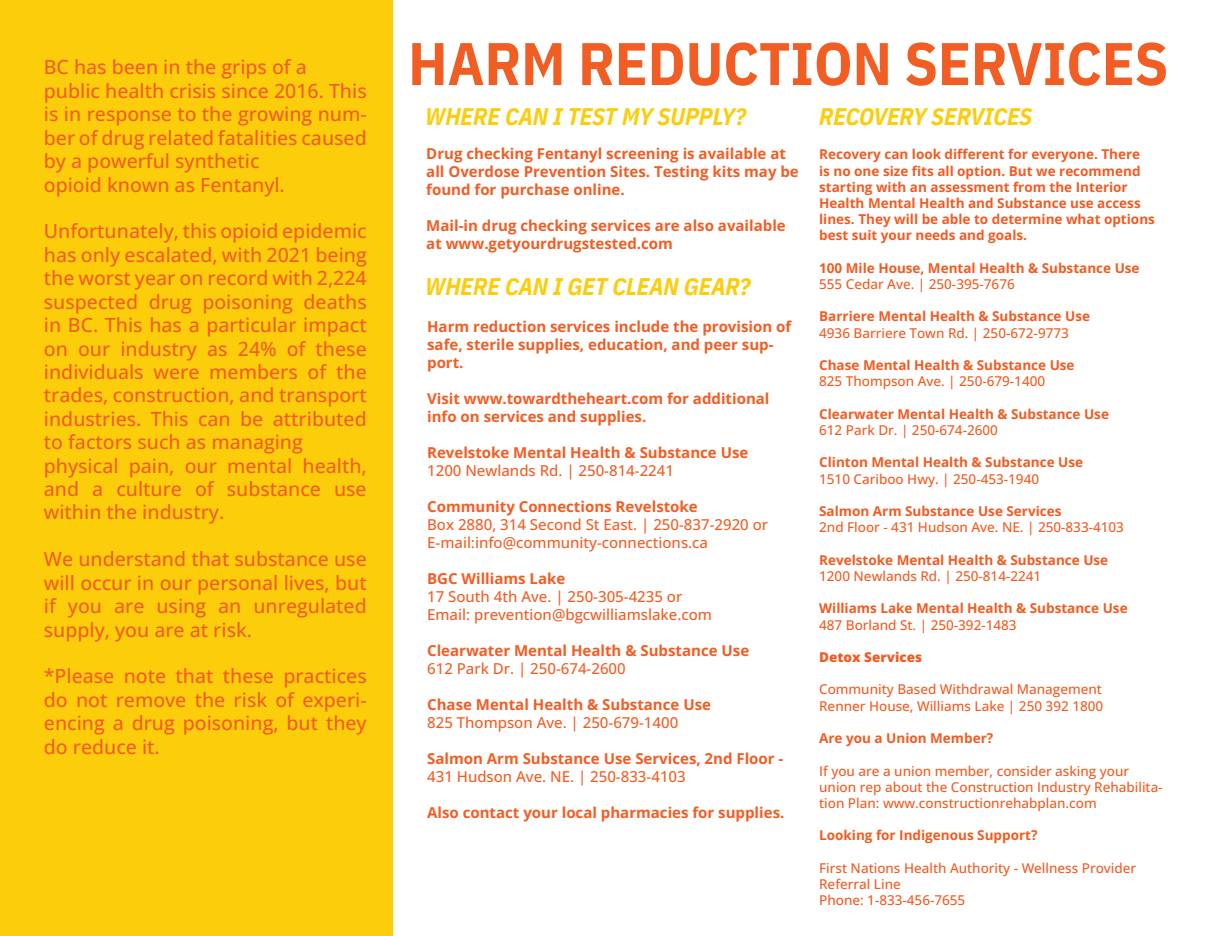
<style>
.page{position:relative;width:1206px;height:936px;background:#fff}
.page>*{position:absolute;margin:0;border:0;box-sizing:border-box;transform-origin:0 0}
.t1{font:700 60px "IBM Plex Sans Cond";color:#f25d24}
.t2{font:italic 700 24px "IBM Plex Sans Cond";color:#fccd0a}
.t3{font:500 19.5px/23.4px "Open Sans";color:#f25d24;text-align:justify}
.t4{font:700 15px/18px "Open Sans";color:#f25d24}
.t5{font:500 15px/18px "Open Sans";color:#f25d24}
.t6{font:700 13.5px/16.2px "Open Sans";color:#f25b21}
.t7{font:500 13.5px/16.2px "Open Sans";color:#f25b21}
.t8{font:800 13.5px "Open Sans";color:#f25b21}
.s1{font-weight:500}
.s2{font-weight:700}
</style>
<div class="page">
<div style="left:1px;top:0;width:391px;height:935px;background:#fccd0a"></div>
<div style="left:0;top:0;width:393px;height:935px;border:2px solid #fccd0a"></div>
<p class="t3" style="left:44px;top:55px;width:264px">BC has been in the grips of a</p>
<p class="t3" style="left:44px;top:78px;width:324px">public health crisis since 2016. This is in response to the growing num&shy;ber of drug related fatalities caused by a powerful synthetic</p>
<p class="t3" style="left:44px;top:172px;width:242px">opioid known as Fentanyl.</p>
<p class="t3" style="left:44px;top:219px;width:324px">Unfortunately, this opioid epidemic has only escalated, with 2021 being the worst year on record with 2,224 suspected drug poisoning deaths in BC. This has a particular impact on our industry as 24% of these individuals were members of the trades, construction, and transport industries. This can be attributed to factors such as managing</p>
<p class="t3" style="left:44px;top:453px;width:324px">physical pain, our mental health, and a culture of substance use within the industry.</p>
<p class="t3" style="left:44px;top:546px;width:324px">We understand that substance use will occur in our personal lives, but if you are using an unregulated supply, you are at risk.</p>
<p class="t3" style="left:44px;top:663px;width:324px">*Please note that these practices do not remove the risk of experi&shy;encing a drug poisoning, but they do reduce it.</p>
<p class="t1" style="left:408px;top:16px;width:761px">HARM REDUCTION SERVICES</p>
<p class="t2" style="left:424px;top:97px;width:322px">WHERE CAN I TEST MY SUPPLY?</p>
<p class="t2" style="left:819px;top:97px;width:214px">RECOVERY SERVICES</p>
<p class="t6" style="left:819px;top:146px;width:337px">Recovery can look different for everyone. There<br>is no one size fits all option. But we recommend starting with an assessment from the Interior Health Mental Health and Substance use access lines. They will be able to determine what options best suit your needs and goals.</p>
<p class="t6" style="left:819px;top:259px;width:322px">100 Mile House, Mental Health &amp; Substance Use<br><span class="s1">555 Cedar Ave. | 250-395-7676</span></p>
<p class="t6" style="left:819px;top:308px;width:272px">Barriere Mental Health &amp; Substance Use<br><span class="s1">4936 Barriere Town Rd. | 250-672-9773</span></p>
<p class="t6" style="left:819px;top:356px;width:257px">Chase Mental Health &amp; Substance Use<br><span class="s1">825 Thompson Ave. | 250-679-1400</span></p>
<p class="t6" style="left:819px;top:405px;width:291px">Clearwater Mental Health &amp; Substance Use<br><span class="s1">612 Park Dr. | 250-674-2600</span></p>
<p class="t6" style="left:819px;top:454px;width:265px">Clinton Mental Health &amp; Substance Use<br><span class="s1">1510 Cariboo Hwy. | 250-453-1940</span></p>
<p class="t7" style="left:819px;top:502px;width:306px"><span class="s2">Salmon Arm Substance Use Services<br></span>2nd Floor - 431 Hudson Ave. NE. | 250-833-4103</p>
<p class="t6" style="left:819px;top:551px;width:290px">Revelstoke Mental Health &amp; Substance Use<br><span class="s1">1200 Newlands Rd. | 250-814-2241</span></p>
<p class="t6" style="left:819px;top:599px;width:310px">Williams Lake Mental Health &amp; Substance Use<br><span class="s1">487 Borland St. | 250-392-1483</span></p>
<p class="t8" style="left:819px;top:647px;width:104px">Detox Services</p>
<p class="t7" style="left:819px;top:680px;width:285px">Community Based Withdrawal Management<br>Renner House, Williams Lake | 250 392 1800</p>
<p class="t6" style="left:819px;top:729px;width:176px">Are you a Union Member?</p>
<p class="t7" style="left:819px;top:761px;width:345px">If you are a union member, consider asking your union rep about the Construction Industry Rehabilita&shy;tion Plan: www.constructionrehabplan.com</p>
<p class="t6" style="left:819px;top:826px;width:220px">Looking for Indigenous Support?</p>
<p class="t7" style="left:819px;top:859px;width:318px">First Nations Health Authority - Wellness Provider<br>Referral Line<br>Phone: 1-833-456-7655</p>
<p class="t4" style="left:426px;top:144px;width:374px">Drug checking Fentanyl screening is available at all Overdose Prevention Sites. Testing kits may be found for purchase online.</p>
<p class="t4" style="left:426px;top:216px;width:361px">Mail-in drug checking services are also available at www.getyourdrugstested.com</p>
<p class="t2" style="left:424px;top:267px;width:327px">WHERE CAN I GET CLEAN GEAR?</p>
<p class="t4" style="left:427px;top:317px;width:365px">Harm reduction services include the provision of safe, sterile supplies, education, and peer sup&shy;port.</p>
<p class="t4" style="left:427px;top:389px;width:344px">Visit www.towardtheheart.com for additional info on services and supplies.</p>
<p class="t4" style="left:427px;top:443px;width:322px">Revelstoke Mental Health &amp; Substance Use<br><span class="s1">1200 Newlands Rd. | 250-814-2241</span></p>
<p class="t5" style="left:427px;top:497px;width:342px"><span class="s2">Community Connections Revelstoke<br></span>Box 2880, 314 Second St East. | 250-837-2920 or<br>E-mail:info@community-connections.ca</p>
<p class="t5" style="left:427px;top:569px;width:286px"><span class="s2">BGC Williams Lake<br></span>17 South 4th Ave. | 250-305-4235 or<br>Email: prevention@bgcwilliamslake.com</p>
<p class="t4" style="left:427px;top:641px;width:323px">Clearwater Mental Health &amp; Substance Use<br><span class="s1">612 Park Dr. | 250-674-2600</span></p>
<p class="t4" style="left:427px;top:695px;width:285px">Chase Mental Health &amp; Substance Use<br><span class="s1">825 Thompson Ave. | 250-679-1400</span></p>
<p class="t4" style="left:427px;top:749px;width:357px">Salmon Arm Substance Use Services, 2nd Floor -<br><span class="s1">431 Hudson Ave. NE. | 250-833-4103</span></p>
<p class="t4" style="left:427px;top:803px;width:358px">Also contact your local pharmacies for supplies.</p>
</div>
